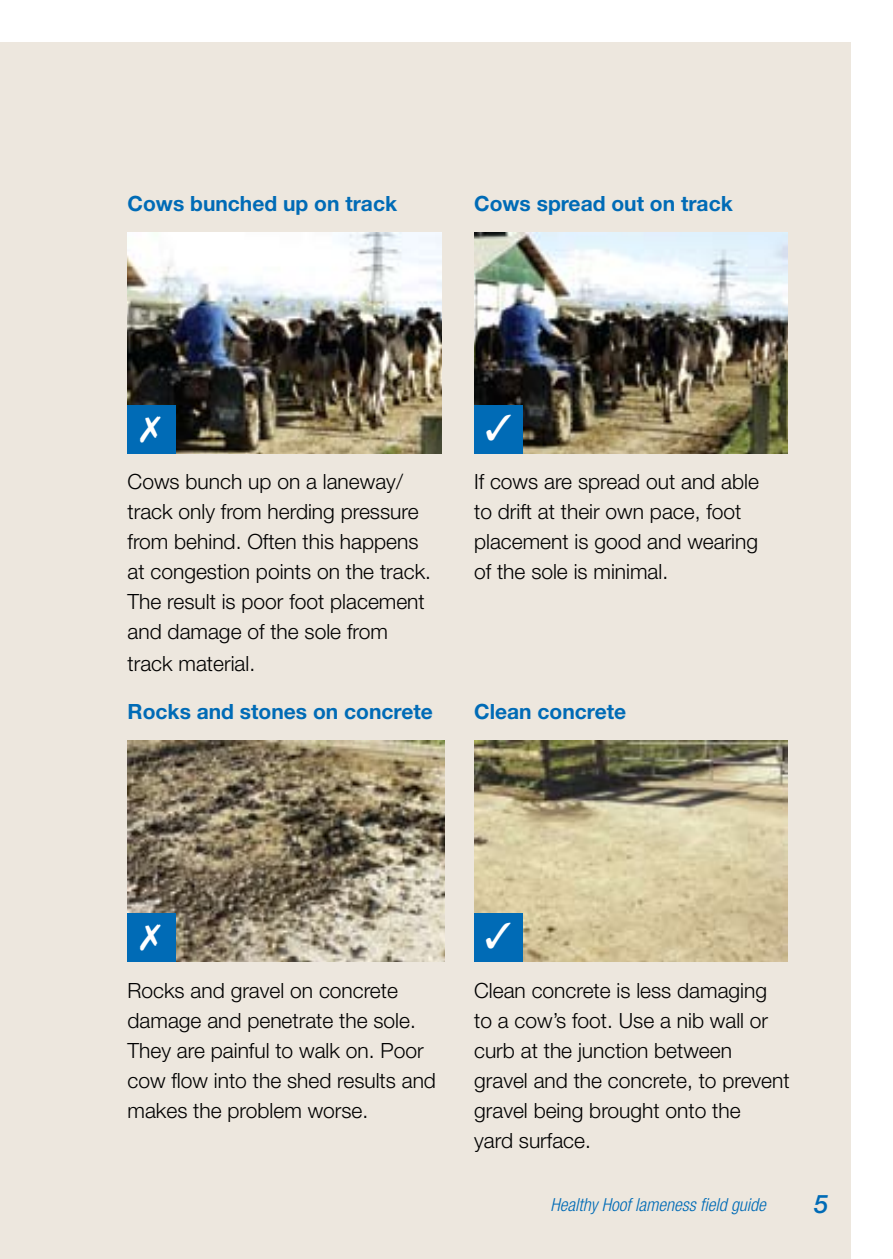
<style>
.page{position:relative;width:893px;height:1259px;background:#fff}
.page>*{position:absolute;margin:0;border:0;box-sizing:border-box;transform-origin:0 0}
.t1{font:italic 500 25.5px "Helvetica Neue";color:#006bb6}
.t2{font:300 21px/30px "Helvetica Neue";color:#000}
.t3{font:700 21px "Helvetica Neue";color:#006bb6}
.t4{font:italic 300 condensed 18px "Helvetica Neue";color:#006bb6}
</style>
<div class="page">
<div style="left:0;top:43px;width:850px;height:1216px;background:#ede7de"></div>
<img style="left:474px;top:233px;width:314px;height:221px">
<img style="left:474px;top:740px;width:314px;height:221px">
<img style="left:128px;top:232px;width:313px;height:222px">
<img style="left:128px;top:740px;width:316px;height:221px">
<div style="left:128px;top:405px;width:48px;height:49px;background:#006bb6"></div>
<div style="left:128px;top:913px;width:48px;height:48px;background:#006bb6"></div>
<div style="left:474px;top:406px;width:48px;height:48px;background:#006bb6"></div>
<div style="left:474px;top:913px;width:48px;height:48px;background:#006bb6"></div>
<p class="t3" style="left:128px;top:190px;width:271px">Cows bunched up on track</p>
<p class="t3" style="left:474px;top:190px;width:260px">Cows spread out on track</p>
<p class="t2" style="left:128px;top:466px;width:305px">Cows bunch up on a laneway/ track only from herding pressure from behind. Often this happens at congestion points on the track.<br>The result is poor foot placement and damage of the sole from track material.</p>
<p class="t3" style="left:128px;top:699px;width:307px">Rocks and stones on concrete</p>
<p class="t2" style="left:474px;top:466px;width:286px">If cows are spread out and able to drift at their own pace, foot placement is good and wearing of the sole is minimal.</p>
<p class="t3" style="left:474px;top:699px;width:154px">Clean concrete</p>
<p class="t2" style="left:128px;top:975px;width:310px">Rocks and gravel on concrete damage and penetrate the sole.<br>They are painful to walk on. Poor cow flow into the shed results and makes the problem worse.</p>
<p class="t2" style="left:474px;top:975px;width:317px">Clean concrete is less damaging to a cow’s foot. Use a nib wall or curb at the junction between gravel and the concrete, to prevent gravel being brought onto the<br>yard surface.</p>
<p class="t4" style="left:550px;top:1194px;width:217px">Healthy Hoof lameness field guide</p>
<p class="t1" style="left:814px;top:1189px;width:16px">5</p>
</div>
